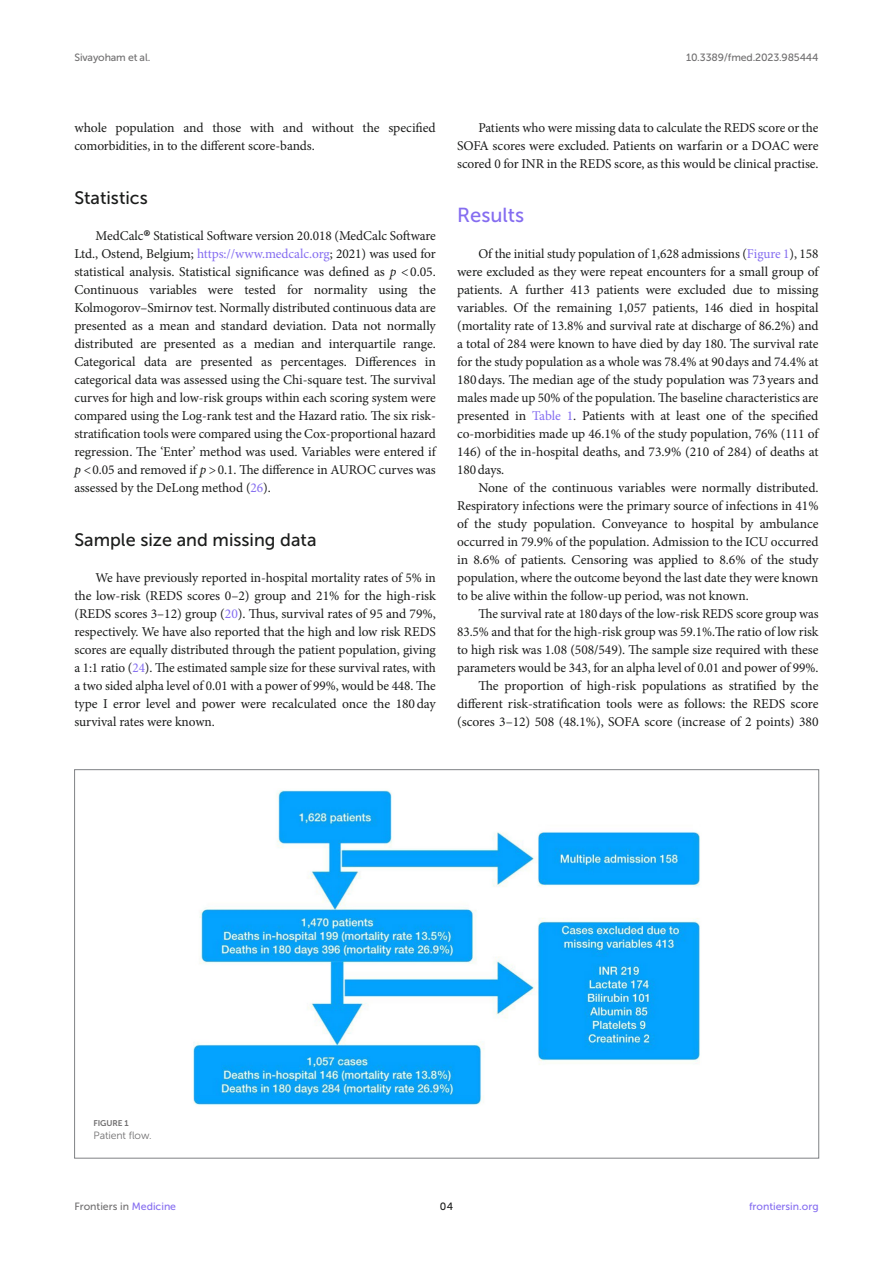
<style>
.page{position:relative;width:893px;height:1263px;background:#fff}
.page>*{position:absolute;margin:0;border:0;box-sizing:border-box;transform-origin:0 0}
.HEAD_1{font:20.25px "Museo Sans 500";color:#856df0}
.HEAD_2{font:18px "Museo Sans 500";color:#1b1c1b}
.TEXT_FLUSH{font:13.5px/18px "Minion Pro";letter-spacing:-.005em;color:#1b1c1b;text-align:justify}
.TEXT{font:13.5px/18px "Minion Pro";letter-spacing:-.005em;color:#1b1c1b;text-align:justify}
.t1{font:10.5px "Museo Sans 500";letter-spacing:-.015em;color:#706f70}
.t2{font:10.5px "Museo Sans 500";color:#856df0}
.FIG_LEG{font:10.5px "Museo Sans 300";letter-spacing:-.01em;color:#706f70}
.t3{font:10.5px "Museo Sans 500";color:#1b1c1b}
.FIG_HD{font:8.25px "Museo Sans 700";letter-spacing:-.01em;color:#706f70}
.s1{font-size:22.5px;color:#000}
.s2{color:#856df0}
.s3{font-style:italic}
</style>
<div class="page">
<img style="left:193px;top:790px;width:507px;height:315px">
<p class="t1" style="left:74px;top:51px;width:77px">Sivayoham et al.</p>
<p class="t1" style="left:686px;top:51px;width:134px">10.3389/fmed.2023.985444</p>
<p class="TEXT" style="left:74px;top:119px;width:363px">whole population and those with and without the specified comorbidities, in to the different score-bands.</p>
<p class="HEAD_2" style="left:74px;top:188px;width:75px">Statistics</p>
<p class="TEXT_FLUSH" style="left:74px;top:227px;width:363px;text-indent:21px">MedCalc<span class="s1">®</span> Statistical Software version 20.018 (MedCalc Software Ltd., Ostend, Belgium; <span class="s2">https://www.medcalc.org</span>; 2021) was used for statistical analysis. Statistical significance was defined as <span class="s3">p</span> &lt;0.05.<br>Continuous variables were tested for normality using the Kolmogorov–Smirnov test. Normally distributed continuous data are presented as a mean and standard deviation. Data not normally distributed are presented as a median and interquartile range.<br>Categorical data are presented as percentages. Differences in categorical data was assessed using the Chi-square test. The survival curves for high and low-risk groups within each scoring system were compared using the Log-rank test and the Hazard ratio. The six risk&shy;stratification tools were compared using the Cox-proportional hazard regression. The ‘Enter’ method was used. Variables were entered if <span class="s3">p</span> &lt;0.05 and removed if <span class="s3">p</span> &gt;0.1. The difference in AUROC curves was assessed by the DeLong method (<span class="s2">26</span>).</p>
<p class="HEAD_2" style="left:74px;top:530px;width:244px">Sample size and missing data</p>
<p class="TEXT_FLUSH" style="left:74px;top:569px;width:363px;text-indent:21px">We have previously reported in-hospital mortality rates of 5% in the low-risk (REDS scores 0–2) group and 21% for the high-risk (REDS scores 3–12) group (<span class="s2">20</span>). Thus, survival rates of 95 and 79%, respectively. We have also reported that the high and low risk REDS scores are equally distributed through the patient population, giving a 1:1 ratio (<span class="s2">24</span>). The estimated sample size for these survival rates, with a two sided alpha level of 0.01 with a power of 99%, would be 448. The type I error level and power were recalculated once the 180day survival rates were known.</p>
<p class="TEXT" style="left:457px;top:119px;width:363px;text-indent:21px">Patients who were missing data to calculate the REDS score or the SOFA scores were excluded. Patients on warfarin or a DOAC were scored 0 for INR in the REDS score, as this would be clinical practise.</p>
<p class="HEAD_1" style="left:457px;top:204px;width:69px">Results</p>
<p class="TEXT_FLUSH" style="left:457px;top:245px;width:363px;text-indent:21px">Of the initial study population of 1,628 admissions (<span class="s2">Figure 1</span>), 158 were excluded as they were repeat encounters for a small group of patients. A further 413 patients were excluded due to missing variables. Of the remaining 1,057 patients, 146 died in hospital (mortality rate of 13.8% and survival rate at discharge of 86.2%) and a total of 284 were known to have died by day 180. The survival rate for the study population as a whole was 78.4% at 90days and 74.4% at 180days. The median age of the study population was 73years and males made up 50% of the population. The baseline characteristics are presented in <span class="s2">Table 1</span>. Patients with at least one of the specified co-morbidities made up 46.1% of the study population, 76% (111 of 146) of the in-hospital deaths, and 73.9% (210 of 284) of deaths at 180days.</p>
<p class="TEXT" style="left:457px;top:479px;width:363px;text-indent:21px">None of the continuous variables were normally distributed.<br>Respiratory infections were the primary source of infections in 41% of the study population. Conveyance to hospital by ambulance occurred in 79.9% of the population. Admission to the ICU occurred in 8.6% of patients. Censoring was applied to 8.6% of the study population, where the outcome beyond the last date they were known to be alive within the follow-up period, was not known.</p>
<p class="TEXT" style="left:457px;top:605px;width:363px;text-indent:21px">The survival rate at 180days of the low-risk REDS score group was 83.5% and that for the high-risk group was 59.1%.The ratio of low risk to high risk was 1.08 (508/549). The sample size required with these parameters would be 343, for an alpha level of 0.01 and power of 99%.</p>
<p class="TEXT" style="left:457px;top:677px;width:363px;text-indent:21px">The proportion of high-risk populations as stratified by the different risk-stratification tools were as follows: the REDS score (scores 3–12) 508 (48.1%), SOFA score (increase of 2 points) 380</p>
<p class="FIG_HD" style="left:94px;top:1118px;width:37px">FIGURE 1</p>
<p class="FIG_LEG" style="left:94px;top:1130px;width:60px">Patient flow.</p>
<p class="t1" style="left:74px;top:1200px;width:103px">Frontiers in <span class="s2">Medicine</span></p>
<p class="t3" style="left:440px;top:1200px;width:15px">04</p>
<p class="t2" style="left:749px;top:1200px;width:71px">frontiersin.org</p>
</div>
